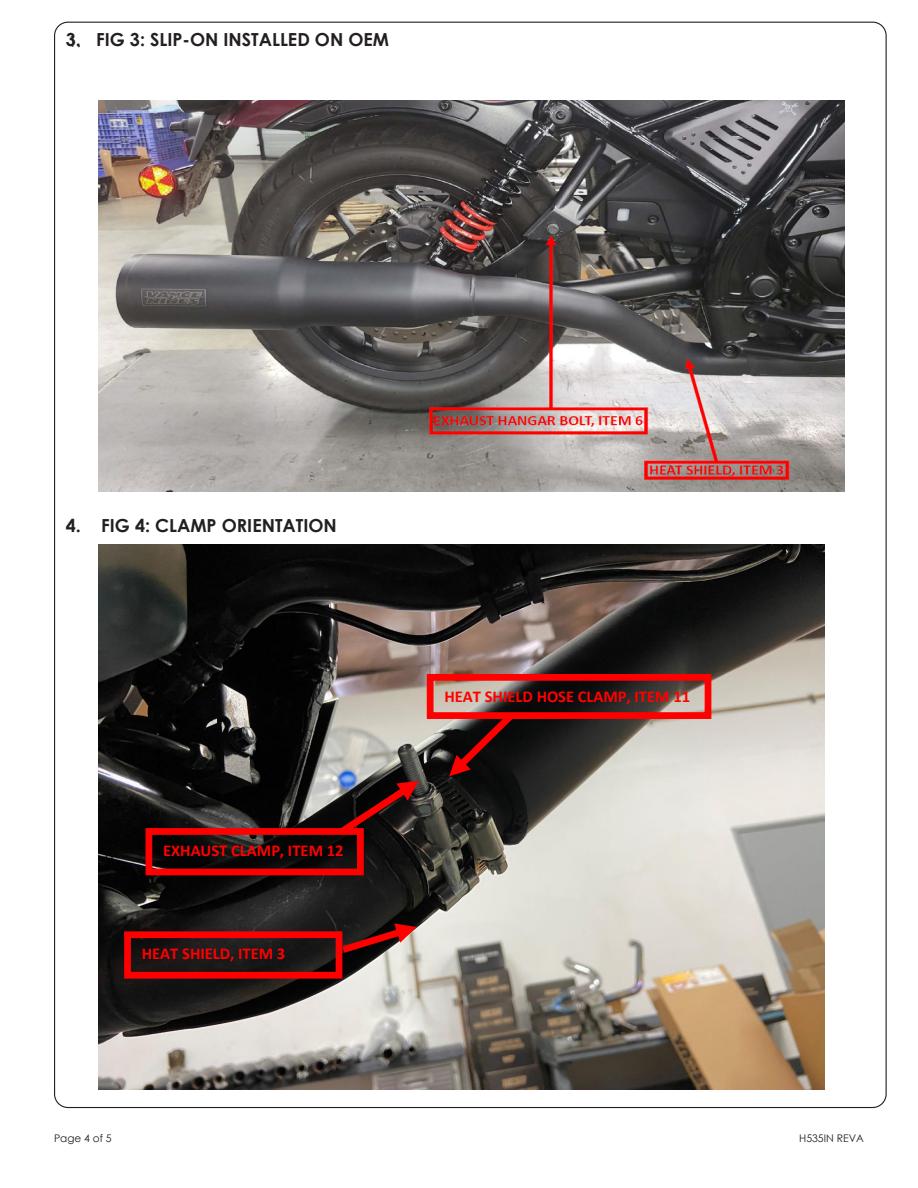
<style>
.page{position:relative;width:918px;height:1188px;background:#fff}
.page>*{position:absolute;margin:0;border:0;box-sizing:border-box;transform-origin:0 0}
.t1{font:700 18px "Century Gothic";color:#231f20}
.t2{font:700 16.5px "Calibri";color:#f00}
.t3{font:15px "Century Gothic";color:#231f20}
.t4{font:10.5px "Century Gothic";color:#231f20}
</style>
<div class="page">
<img style="left:98px;top:100px;width:747px;height:392px">
<img style="left:98px;top:545px;width:726px;height:544px">
<svg style="left:338px;top:781px;width:81px;height:54px"></svg>
<div style="left:146px;top:828px;width:218px;height:47px;border:7px solid #f00"></div>
<svg style="left:449px;top:719px;width:64px;height:57px"></svg>
<div style="left:427px;top:674px;width:284px;height:45px;border:7px solid #f00"></div>
<svg style="left:342px;top:923px;width:75px;height:30px"></svg>
<div style="left:124px;top:931px;width:218px;height:48px;border:7px solid #f00"></div>
<p class="t1" style="left:66px;top:26px;width:325px">3. FIG 3: SLIP-ON INSTALLED ON OEM</p>
<p class="t3" style="left:69px;top:32px;width:14px">1.</p>
<p class="t1" style="left:66px;top:512px;width:273px">4. FIG 4: CLAMP ORIENTATION</p>
<p class="t2" style="left:163px;top:839px;width:182px">EXHAUST CLAMP, ITEM 12</p>
<p class="t2" style="left:142px;top:942px;width:145px">HEAT SHIELD, ITEM 3</p>
<p class="t4" style="left:54px;top:1131px;width:59px">Page 4 of 5</p>
<p class="t2" style="left:444px;top:685px;width:247px">HEAT SHIELD HOSE CLAMP, ITEM 11</p>
<p class="t4" style="left:799px;top:1131px;width:66px">H535IN REVA</p>
</div>
